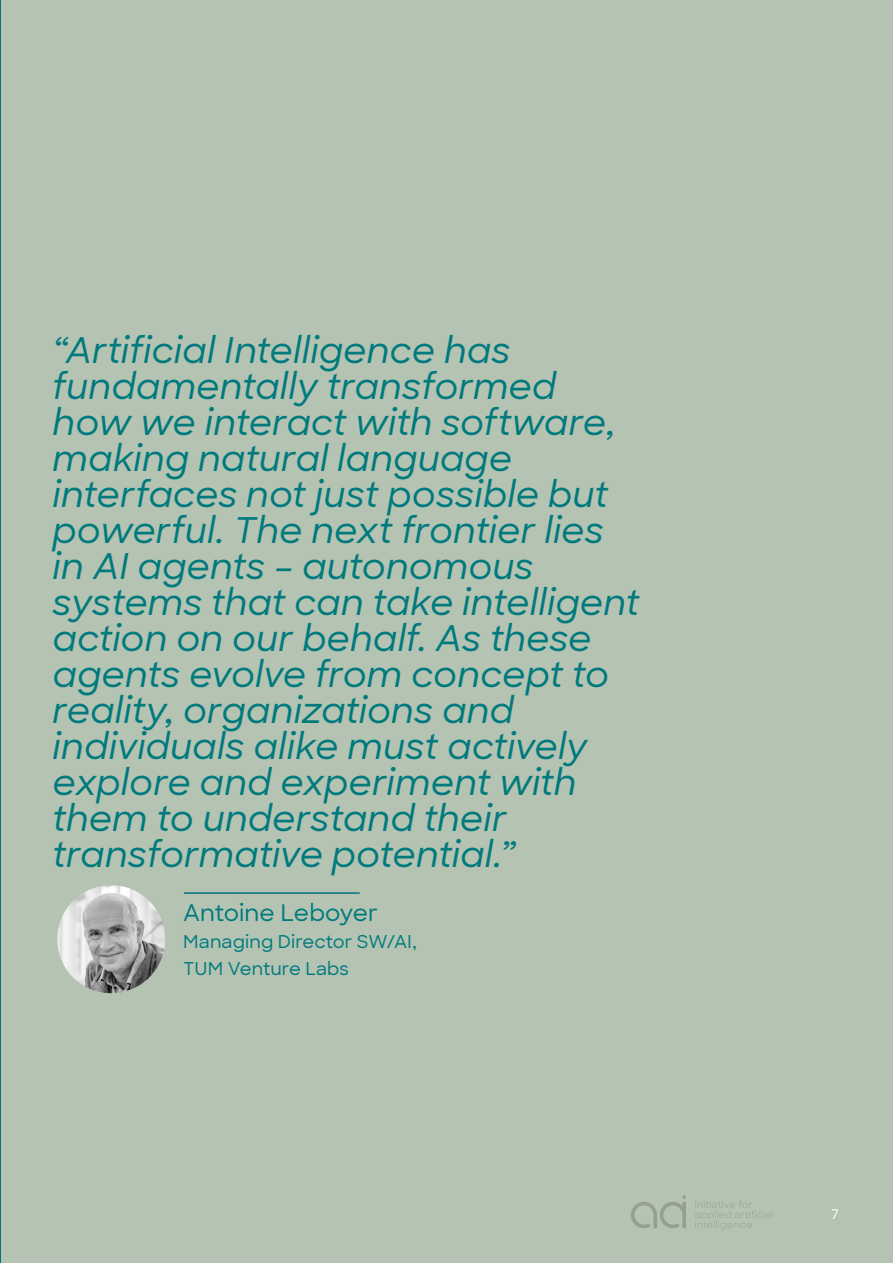
<style>
.page{position:relative;width:893px;height:1263px;background:#fff}
.page>*{position:absolute;margin:0;border:0;box-sizing:border-box;transform-origin:0 0}
.t1{font:italic 500 36px/36px "Sharp Sans";color:#007a7d}
.t2{font:500 23.25px "Sharp Sans";color:#007a7d}
.t3{font:500 18px/27px "Sharp Sans";letter-spacing:.005em;color:#007a7d}
.t4{font:500 13.5px "Sharp Sans";color:#fff}
</style>
<div class="page">
<div style="left:1px;top:0;width:892px;height:1263px;background:#b5c3b3"></div>
<hr style="left:0;top:0;width:1px;height:1263px;background:#00747b">
<svg style="left:631px;top:1195px;width:55px;height:33px"></svg>
<svg style="left:695px;top:1200px;width:78px;height:30px"></svg>
<hr style="left:184px;top:892px;width:176px;height:2px;background:#00747b">
<img style="left:57px;top:885px;width:108px;height:108px;border-radius:54px">
<p class="t1" style="left:53px;top:330px;width:588px">“Artificial Intelligence has fundamentally transformed how we interact with software, making natural language interfaces not just possible but powerful. The next frontier lies in AI agents – autonomous systems that can take intelligent action on our behalf. As these agents evolve from concept to reality, organizations and individuals alike must actively explore and experiment with them to understand their transformative potential.”</p>
<p class="t2" style="left:183px;top:895px;width:196px">Antoine Leboyer</p>
<p class="t3" style="left:183px;top:927px;width:235px">Managing Director SW/AI,<br>TUM Venture Labs</p>
<p class="t4" style="left:831px;top:1204px;width:9px">7</p>
</div>
